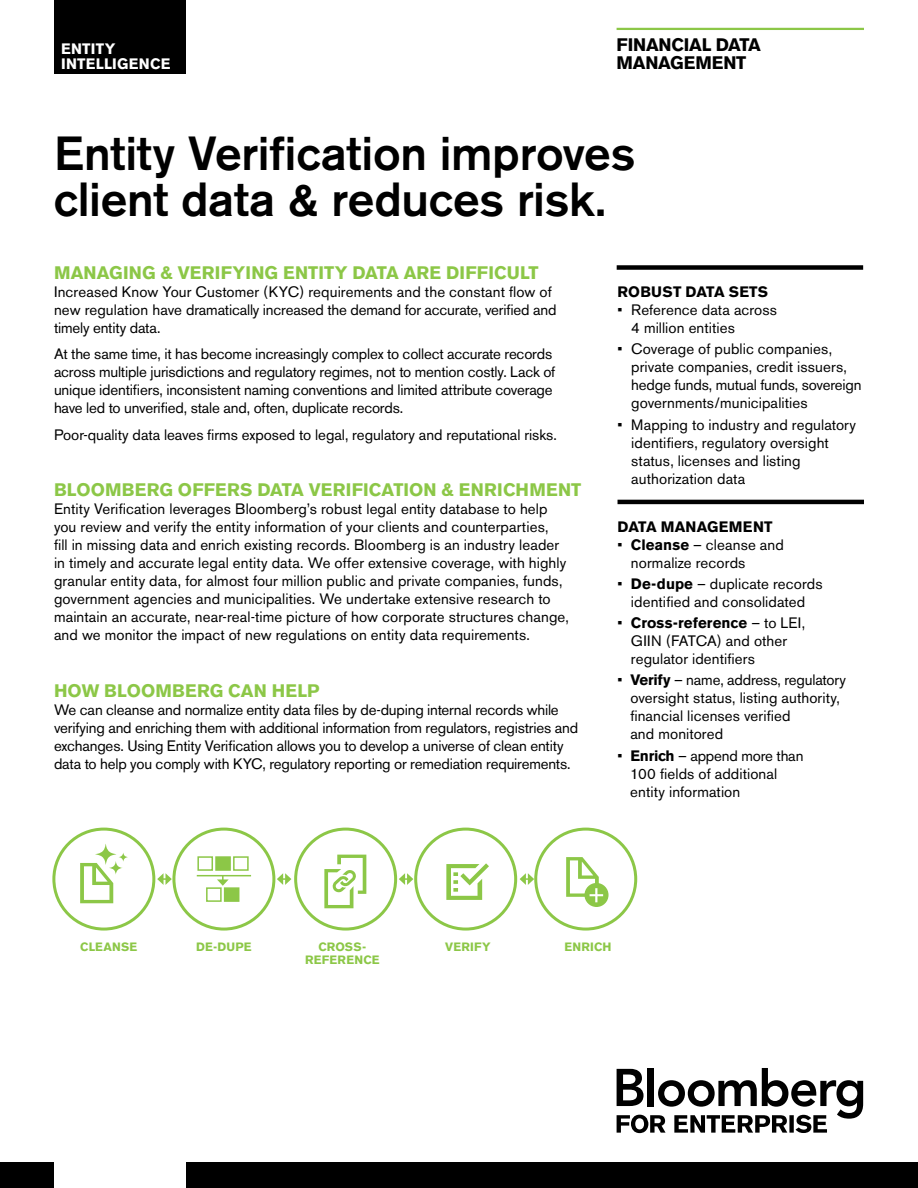
<style>
.page{position:relative;width:918px;height:1188px;background:#fff}
.page>*{position:absolute;margin:0;border:0;box-sizing:border-box;transform-origin:0 0}
.t1{font:500 47.4px/46.5px "Akzidenz Grotesk BE";letter-spacing:-.005em;color:#000}
.t2{font:700 18px "Akzidenz Grotesk BE";letter-spacing:.01em;color:#8cc747}
.t3{font:700 18px/18px "Akzidenz Grotesk BE";letter-spacing:-.01em;color:#000}
.t4{font:15px/18px "Akzidenz Grotesk BE";letter-spacing:.005em;color:#000}
.t5{font:700 15px "Akzidenz Grotesk BE";letter-spacing:.015em;color:#000}
.t6{font:700 15px/15px "Akzidenz Grotesk BE";letter-spacing:.015em;color:#fff}
.t7{font:700 12px/13.5px "Akzidenz Grotesk BE";letter-spacing:.02em;color:#8cc747;text-align:center}
.s1{font-family:"Akzidenz Grotesk Pro"}
.s2{font-weight:700}
</style>
<div class="page">
<div style="left:54px;top:0;width:131px;height:74px;background:#000"></div>
<svg style="left:617px;top:1068px;width:246px;height:65px"></svg>
<div style="left:0;top:1162px;width:918px;height:26px;background:#000"></div>
<div style="left:54px;top:1141px;width:131px;height:47px;background:#fff"></div>
<hr style="left:617px;top:28px;width:247px;height:2px;background:#8cc747">
<div style="left:617px;top:265px;width:246px;height:5px;background:#000"></div>
<hr style="left:618px;top:500px;width:246px;height:4px;background:#000">
<div style="left:52px;top:828px;width:103px;height:103px;border:3px solid #8cc747;border-radius:50%"></div>
<div style="left:294px;top:828px;width:103px;height:103px;border:3px solid #8cc747;border-radius:50%"></div>
<div style="left:534px;top:828px;width:103px;height:103px;border:3px solid #8cc747;border-radius:50%"></div>
<div style="left:172px;top:828px;width:103px;height:103px;border:3px solid #8cc747;border-radius:50%"></div>
<div style="left:414px;top:828px;width:103px;height:103px;border:3px solid #8cc747;border-radius:50%"></div>
<svg style="left:157px;top:873px;width:15px;height:12px"></svg>
<div style="left:215px;top:856px;width:16px;height:15px;background:#8cc747;border:2px solid #8cc747"></div>
<div style="left:224px;top:887px;width:15px;height:15px;background:#8cc747;border:2px solid #8cc747"></div>
<div style="left:233px;top:856px;width:16px;height:15px;border:2px solid #8cc747"></div>
<div style="left:197px;top:856px;width:16px;height:15px;border:2px solid #8cc747"></div>
<div style="left:206px;top:887px;width:16px;height:15px;border:2px solid #8cc747"></div>
<hr style="left:197px;top:875px;width:54px;height:1px;background:#8cc747">
<svg style="left:217px;top:876px;width:12px;height:10px"></svg>
<svg style="left:277px;top:873px;width:14px;height:12px"></svg>
<svg style="left:399px;top:873px;width:14px;height:12px"></svg>
<svg style="left:520px;top:873px;width:14px;height:12px"></svg>
<svg style="left:80px;top:844px;width:48px;height:59px"></svg>
<svg style="left:324px;top:855px;width:42px;height:53px"></svg>
<svg style="left:446px;top:863px;width:43px;height:37px"></svg>
<svg style="left:584px;top:883px;width:25px;height:24px"></svg>
<svg style="left:566px;top:857px;width:37px;height:45px"></svg>
<p class="t6" style="left:61px;top:41px;width:111px">ENTITY<br>INTELLIGENCE</p>
<p class="t3" style="left:617px;top:36px;width:146px">FINANCIAL DATA<br>MANAGEMENT</p>
<h1 class="t1" style="left:54px;top:130px;width:583px">Entity Verification improves client data &amp; reduces risk.</h1>
<p class="t2" style="left:54px;top:262px;width:486px">MANAGING &amp; VERIFYING ENTITY DATA ARE DIFFICULT</p>
<p class="t4" style="left:54px;top:283px;width:504px">Increased Know Your Customer (KYC) requirements and the constant flow of new regulation have dramatically increased the demand for accurate, verified and timely entity data.</p>
<p class="t4" style="left:54px;top:345px;width:503px">At the same time, it has become increasingly complex to collect accurate records across multiple jurisdictions and regulatory regimes, not to mention costly. Lack of unique identifiers, inconsistent naming conventions and limited attribute coverage have led to unverified, stale and, often, duplicate records.</p>
<p class="t4" style="left:54px;top:426px;width:504px">Poor-quality data leaves firms exposed to legal, regulatory and reputational risks.</p>
<p class="t2" style="left:54px;top:480px;width:529px">BLOOMBERG OFFERS DATA VERIFICATION &amp; ENRICHMENT</p>
<p class="t4" style="left:54px;top:500px;width:517px">Entity Verification leverages Bloomberg’s robust legal entity database to help you review and verify the entity information of your clients and counterparties,<br>fill in missing data and enrich existing records. Bloomberg is an industry leader in timely and accurate legal entity data. We offer extensive coverage, with highly granular entity data, for almost four million public and private companies, funds, government agencies and municipalities. We undertake extensive research to maintain an accurate, near-real-time picture of how corporate structures change, and we monitor the impact of new regulations on entity data requirements.</p>
<p class="t2" style="left:54px;top:680px;width:267px">HOW BLOOMBERG CAN HELP</p>
<p class="t4" style="left:54px;top:701px;width:526px">We can cleanse and normalize entity data files by de-duping internal records while verifying and enriching them with additional information from regulators, registries and exchanges. Using Entity Verification allows you to develop a universe of clean entity data to help you comply with KYC, regulatory reporting or remediation requirements.</p>
<p class="t5" style="left:618px;top:283px;width:152px">ROBUST DATA SETS</p>
<p class="t4" style="left:631px;top:301px;width:147px;text-indent:-14px"><span class="s1">•</span> Reference data across<br>4 million entities</p>
<p class="t4" style="left:631px;top:340px;width:232px;text-indent:-14px"><span class="s1">•</span> Coverage of public companies, private companies, credit issuers, hedge funds, mutual funds, sovereign governments/municipalities</p>
<p class="t4" style="left:631px;top:415px;width:226px;text-indent:-14px"><span class="s1">•</span> Mapping to industry and regulatory identifiers, regulatory oversight status, licenses and listing authorization data</p>
<p class="t5" style="left:618px;top:518px;width:157px">DATA MANAGEMENT</p>
<p class="t4" style="left:631px;top:535px;width:154px;text-indent:-13px"><span class="s1">•</span> <span class="s2">Cleanse</span> – cleanse and normalize records</p>
<p class="t4" style="left:618px;top:575px;width:207px;text-align:center"><span class="s1">•</span> <span class="s2">De-dupe</span> – duplicate records identified and consolidated</p>
<p class="t4" style="left:631px;top:614px;width:176px;text-indent:-13px"><span class="s1">•</span> <span class="s2">Cross-reference</span> – to LEI,<br>GIIN (FATCA) and other regulator identifiers</p>
<p class="t4" style="left:630px;top:671px;width:217px;text-indent:-13px"><span class="s1">•</span> <span class="s2">Verify</span> – name, address, regulatory oversight status, listing authority, financial licenses verified<br>and monitored</p>
<p class="t4" style="left:630px;top:746px;width:175px;text-indent:-13px"><span class="s1">•</span> <span class="s2">Enrich</span> – append more than<br>100 fields of additional entity information</p>
<p class="t7" style="left:80px;top:940px;width:59px">CLEANSE</p>
<p class="t7" style="left:196px;top:940px;width:57px">DE-DUPE</p>
<p class="t7" style="left:305px;top:940px;width:76px">CROSS-<br>REFERENCE</p>
<p class="t7" style="left:445px;top:940px;width:47px">VERIFY</p>
<p class="t7" style="left:564px;top:940px;width:49px">ENRICH</p>
</div>
